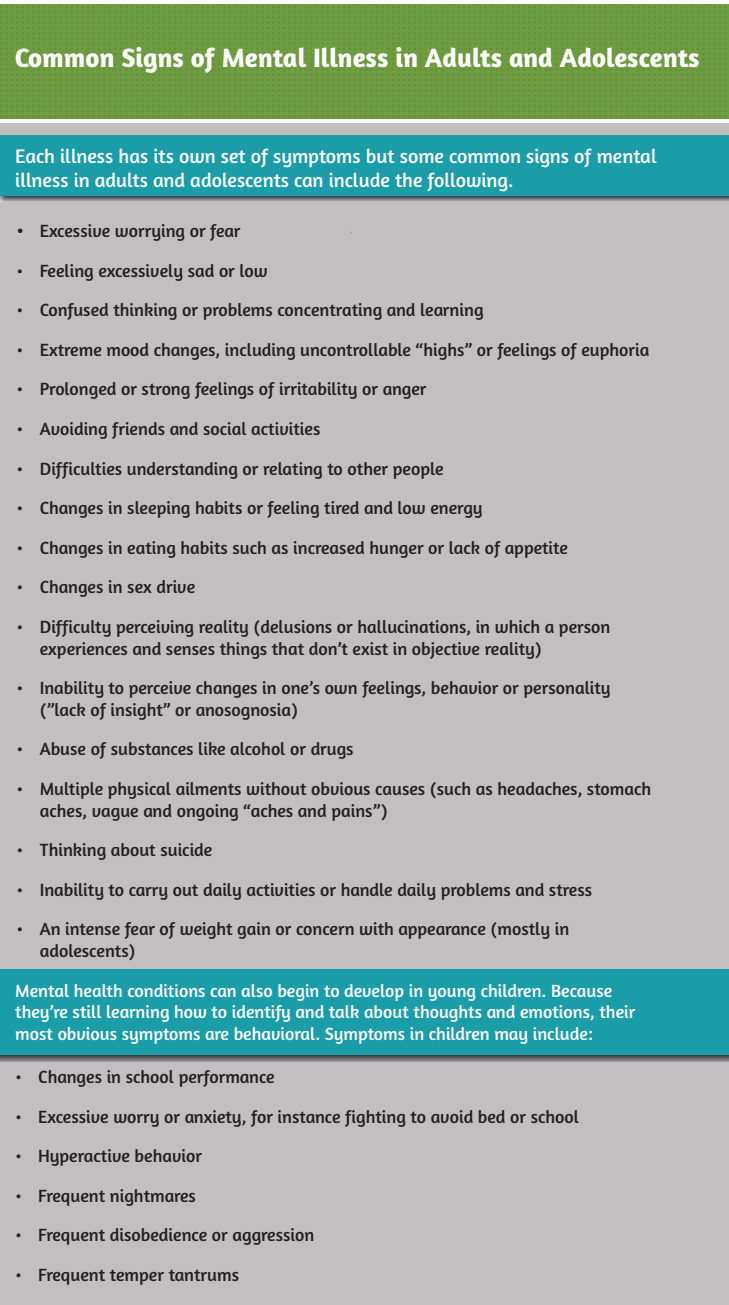
<style>
.page{position:relative;width:729px;height:1305px;background:#fff}
.page>*{position:absolute;margin:0;border:0;box-sizing:border-box;transform-origin:0 0}
.t1{font:700 27px "Amaranth";color:#fff}
.t2{font:20px/24px "Amaranth";color:#fff}
.t3{font:18px/21.6px "Amaranth";color:#231f20}
.t4{font:18px/21.6px "Amaranth";color:#fff}
.s1{font-family:"Gill Sans"}
</style>
<div class="page">
<div style="left:0;top:124px;width:729px;height:1181px;background:#c1bfc0"></div>
<div style="left:0;top:4px;width:729px;height:115px;background:#6c9d40"></div>
<svg style="left:0;top:6px;width:726px;height:111px"></svg>
<img style="left:0;top:195px;width:729px;height:7px">
<div style="left:0;top:135px;width:729px;height:60px;background:#1b9ca9"></div>
<div style="left:0;top:969px;width:729px;height:86px;background:#1b9ca9"></div>
<p class="t1" style="left:15px;top:41px;width:687px">Common Signs of Mental Illness in Adults and Adolescents</p>
<p class="t2" style="left:15px;top:144px;width:643px">Each illness has its own set of symptoms but some common signs of mental illness in adults and adolescents can include the following.</p>
<p class="t3" style="left:17px;top:220px;width:225px"><span class="s1">•</span> Excessive worrying or fear</p>
<p class="t3" style="left:17px;top:259px;width:252px">• Feeling excessively sad or low</p>
<p class="t3" style="left:17px;top:299px;width:468px">• Confused thinking or problems concentrating and learning</p>
<p class="t3" style="left:17px;top:339px;width:634px">• Extreme mood changes, including uncontrollable “highs” or feelings of euphoria</p>
<p class="t3" style="left:17px;top:378px;width:411px">• Prolonged or strong feelings of irritability or anger</p>
<p class="t3" style="left:17px;top:418px;width:305px">• Avoiding friends and social activities</p>
<p class="t3" style="left:17px;top:457px;width:428px">• Difficulties understanding or relating to other people</p>
<p class="t3" style="left:17px;top:497px;width:467px">• Changes in sleeping habits or feeling tired and low energy</p>
<p class="t3" style="left:17px;top:537px;width:552px">• Changes in eating habits such as increased hunger or lack of appetite</p>
<p class="t3" style="left:17px;top:576px;width:179px">• Changes in sex drive</p>
<p class="t3" style="left:40px;top:616px;width:572px;text-indent:-22px">• Difficulty perceiving reality (delusions or hallucinations, in which a person experiences and senses things that don’t exist in objective reality)</p>
<p class="t3" style="left:40px;top:677px;width:572px;text-indent:-22px">• Inability to perceive changes in one’s own feelings, behavior or personality (”lack of insight” or anosognosia)</p>
<p class="t3" style="left:17px;top:738px;width:338px">• Abuse of substances like alcohol or drugs</p>
<p class="t3" style="left:40px;top:778px;width:613px;text-indent:-22px">• Multiple physical ailments without obvious causes (such as headaches, stomach aches, vague and ongoing “aches and pains”)</p>
<p class="t3" style="left:17px;top:839px;width:197px">• Thinking about suicide</p>
<p class="t3" style="left:17px;top:879px;width:577px">• Inability to carry out daily activities or handle daily problems and stress</p>
<p class="t3" style="left:40px;top:918px;width:531px;text-indent:-22px">• An intense fear of weight gain or concern with appearance (mostly in adolescents)</p>
<p class="t4" style="left:15px;top:979px;width:622px">Mental health conditions can also begin to develop in young children. Because they’re still learning how to identify and talk about thoughts and emotions, their most obvious symptoms are behavioral. Symptoms in children may include:</p>
<p class="t3" style="left:16px;top:1066px;width:260px">• Changes in school performance</p>
<p class="t3" style="left:16px;top:1105px;width:565px">• Excessive worry or anxiety, for instance fighting to avoid bed or school</p>
<p class="t3" style="left:16px;top:1145px;width:188px">• Hyperactive behavior</p>
<p class="t3" style="left:16px;top:1185px;width:182px">• Frequent nightmares</p>
<p class="t3" style="left:16px;top:1224px;width:300px">• Frequent disobedience or aggression</p>
<p class="t3" style="left:16px;top:1264px;width:225px">• Frequent temper tantrums</p>
</div>
